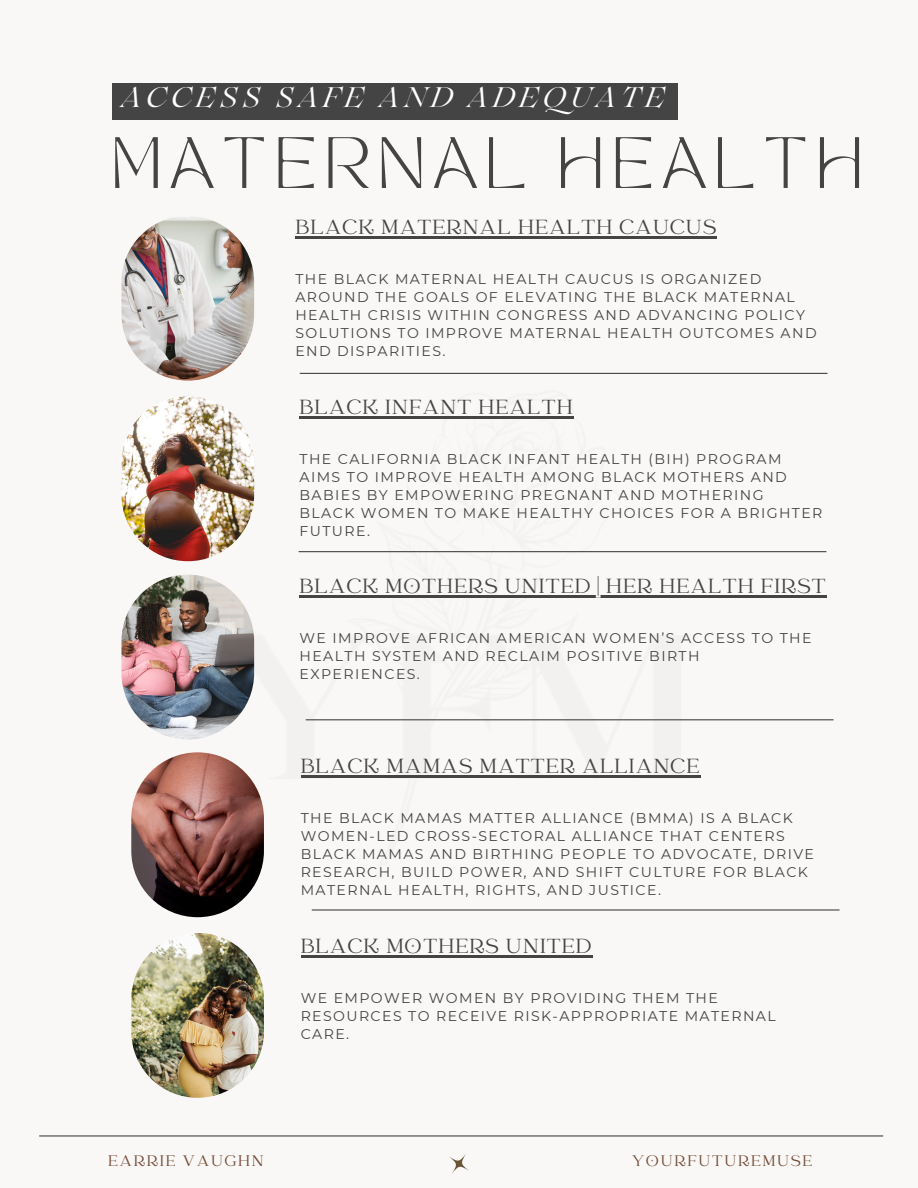
<style>
.page{position:relative;width:918px;height:1188px;background:#faf8f6}
.page>*{position:absolute;margin:0;border:0;box-sizing:border-box;transform-origin:0 0}
.t1{font:50.85px "TAN MONCHERI Regular";letter-spacing:.15em;color:#444}
.t2{font:italic 28.2px "Lovelace";letter-spacing:.15em;color:#fff}
.t3{font:22.5px "Catchy Mager";letter-spacing:.05em;color:#444}
.t4{font:16.95px "Catchy Mager";letter-spacing:.1em;color:#724935}
.t5{font:14.1px/18px "Montserrat";letter-spacing:.1em;color:#444}
</style>
<div class="page">
<div style="left:112px;top:83px;width:566px;height:36px;background:#444"></div>
<img style="left:127px;top:219px;width:699px;height:721px">
<img style="left:131px;top:752px;width:133px;height:165px;border-radius:66px">
<hr style="left:301px;top:775px;width:399px;height:2px;background:#444">
<img style="left:121px;top:216px;width:133px;height:165px;border-radius:66px">
<hr style="left:295px;top:236px;width:422px;height:2px;background:#444">
<img style="left:121px;top:396px;width:133px;height:165px;border-radius:66px">
<hr style="left:300px;top:417px;width:274px;height:2px;background:#444">
<img style="left:121px;top:575px;width:133px;height:164px;border-radius:66px">
<hr style="left:300px;top:595px;width:527px;height:2px;background:#444">
<hr style="left:306px;top:719px;width:527px;height:1px;background:#444">
<hr style="left:299px;top:551px;width:527px;height:1px;background:#444">
<hr style="left:300px;top:373px;width:527px;height:1px;background:#444">
<svg style="left:449px;top:1154px;width:20px;height:19px"></svg>
<hr style="left:40px;top:1135px;width:843px;height:2px;background:#444">
<img style="left:131px;top:933px;width:133px;height:165px;border-radius:66px">
<hr style="left:301px;top:956px;width:291px;height:2px;background:#444">
<hr style="left:312px;top:909px;width:527px;height:2px;background:#444">
<p class="t2" style="left:121px;top:88px;width:545px">ACCESS SAFE AND ADEQUATE</p>
<p class="t1" style="left:111px;top:136px;width:753px">MATERNAL HEALTH</p>
<p class="t3" style="left:295px;top:216px;width:422px">BLACK MATERNAL HEALTH CAUCUS</p>
<p class="t5" style="left:295px;top:270px;width:523px">THE BLACK MATERNAL HEALTH CAUCUS IS ORGANIZED AROUND THE GOALS OF ELEVATING THE BLACK MATERNAL HEALTH CRISIS WITHIN CONGRESS AND ADVANCING POLICY SOLUTIONS TO IMPROVE MATERNAL HEALTH OUTCOMES AND END DISPARITIES.</p>
<p class="t3" style="left:300px;top:396px;width:275px">BLACK INFANT HEALTH</p>
<p class="t5" style="left:300px;top:450px;width:524px">THE CALIFORNIA BLACK INFANT HEALTH (BIH) PROGRAM AIMS TO IMPROVE HEALTH AMONG BLACK MOTHERS AND BABIES BY EMPOWERING PREGNANT AND MOTHERING<br>BLACK WOMEN TO MAKE HEALTHY CHOICES FOR A BRIGHTER FUTURE.</p>
<p class="t3" style="left:300px;top:575px;width:528px">BLACK MOTHERS UNITED | HER HEALTH FIRST</p>
<p class="t5" style="left:300px;top:629px;width:513px">WE IMPROVE AFRICAN AMERICAN WOMEN’S ACCESS TO THE<br>HEALTH SYSTEM AND RECLAIM POSITIVE BIRTH<br>EXPERIENCES.</p>
<p class="t3" style="left:301px;top:755px;width:400px">BLACK MAMAS MATTER ALLIANCE</p>
<p class="t5" style="left:301px;top:809px;width:515px">THE BLACK MAMAS MATTER ALLIANCE (BMMA) IS A BLACK WOMEN-LED CROSS-SECTORAL ALLIANCE THAT CENTERS BLACK MAMAS AND BIRTHING PEOPLE TO ADVOCATE, DRIVE RESEARCH, BUILD POWER, AND SHIFT CULTURE FOR BLACK MATERNAL HEALTH, RIGHTS, AND JUSTICE.</p>
<p class="t3" style="left:301px;top:935px;width:292px">BLACK MOTHERS UNITED</p>
<p class="t5" style="left:301px;top:989px;width:477px">WE EMPOWER WOMEN BY PROVIDING THEM THE<br>RESOURCES TO RECEIVE RISK-APPROPRIATE MATERNAL<br>CARE.</p>
<p class="t4" style="left:108px;top:1153px;width:157px">EARRIE VAUGHN</p>
<p class="t4" style="left:632px;top:1153px;width:182px">YOURFUTUREMUSE</p>
</div>
